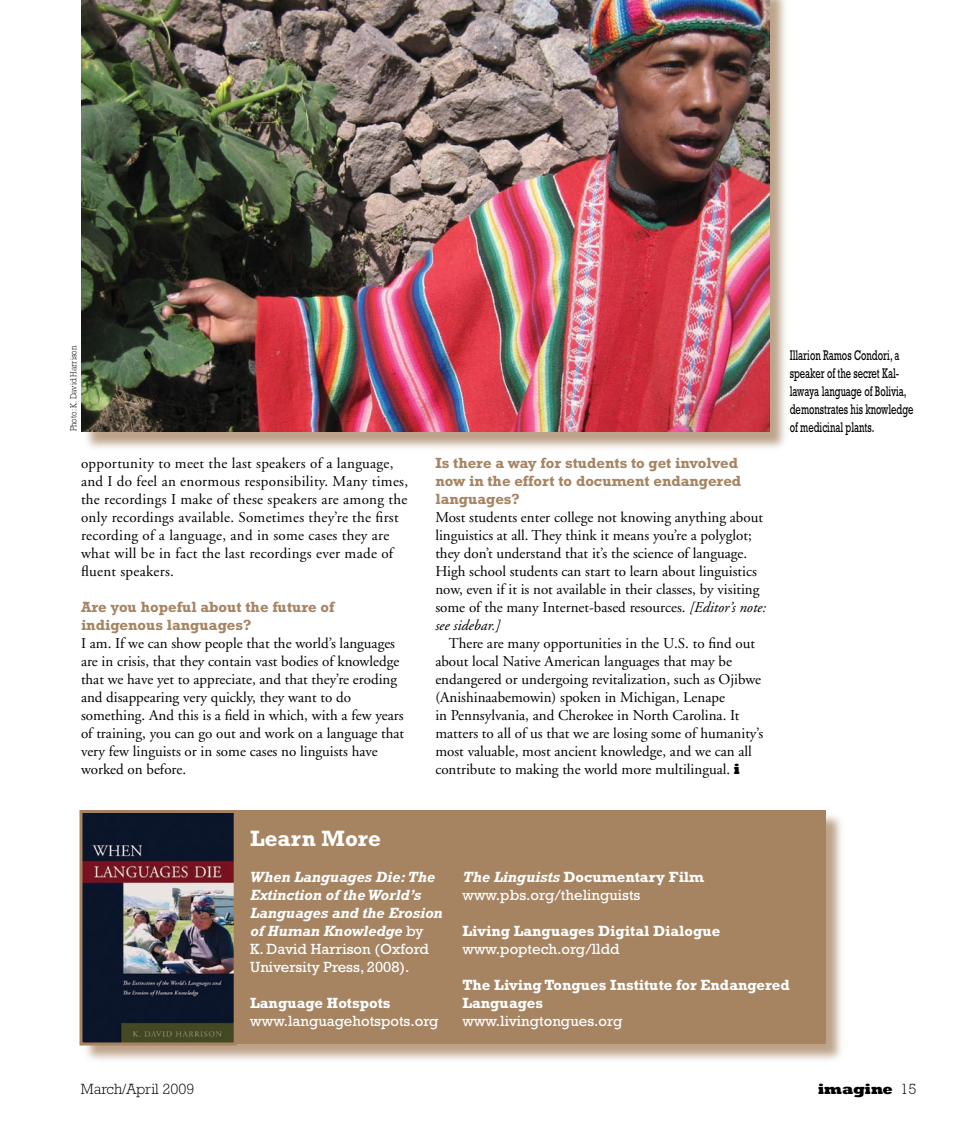
<style>
.page{position:relative;width:972px;height:1134px;background:#fff}
.page>*{position:absolute;margin:0;border:0;box-sizing:border-box;transform-origin:0 0}
.t1{font:700 22.5px "Rockwell";color:#fff}
.t2{font:15px/18px "Adobe Garamond";color:#000}
.t3{font:15px/18px "Adobe Garamond";letter-spacing:.02em;color:#000}
.t4{font:700 15px/18px "Rockwell";color:#a68462}
.t5{font:italic 700 15px/18px "Rockwell";color:#fff}
.t6{font:15px/18px "Rockwell";color:#fff}
.t7{font:700 15px/18px "Rockwell";color:#fff}
.t8{font:300 15px "Rockwell";color:#000}
.t9{font:800 15px "Rockwell";color:#000}
.t10{font:14.25px/18px "Rockwell";color:#000;scale:.66 1}
.t11{font:300 9px "Rockwell";color:#000;scale:.9 1}
.s1{font-style:italic}
.s2{font-family:"Rockwell";font-weight:800}
.s3{font-weight:400;font-style:normal}
.s4{font-weight:700;font-style:italic}
.s5{font-weight:700}
.s6{font-weight:300}
</style>
<div class="page">
<div style="left:82px;top:812px;width:763px;height:253px;background:#a68462;opacity:.75"></div>
<div style="left:81px;top:810px;width:745px;height:234px;background:#a68462"></div>
<img style="left:84px;top:814px;width:149px;height:228px">
<div style="left:80px;top:810px;width:157px;height:236px;border:3px solid #a68462"></div>
<div style="left:82px;top:0;width:707px;height:452px;background:#a68462;opacity:.75"></div>
<img style="left:81px;top:0;width:689px;height:432px">
<p class="t11" style="left:68px;top:431px;width:97px;rotate:-90deg">Photo: K. David Harrison</p>
<p class="t3" style="left:81px;top:455px;width:329px">opportunity to meet the last speakers of a language, and I do feel an enormous responsibility. Many times, the recordings I make of these speakers are among the only recordings available. Sometimes they’re the first recording of a language, and in some cases they are what will be in fact the last recordings ever made of fluent speakers.</p>
<p class="t4" style="left:81px;top:598px;width:255px">Are you hopeful about the future of indigenous languages?</p>
<p class="t2" style="left:81px;top:635px;width:325px">I am. If we can show people that the world’s languages are in crisis, that they contain vast bodies of knowledge that we have yet to appreciate, and that they’re eroding and disappearing very quickly, they want to do something. And this is a field in which, with a few years of training, you can go out and work on a language that very few linguists or in some cases no linguists have worked on before.</p>
<p class="t4" style="left:435px;top:454px;width:307px">Is there a way for students to get involved now in the effort to document endangered languages?</p>
<p class="t2" style="left:435px;top:509px;width:332px">Most students enter college not knowing anything about linguistics at all. They think it means you’re a polyglot; they don’t understand that it’s the science of language.<br>High school students can start to learn about linguistics now, even if it is not available in their classes, by visiting some of the many Internet-based resources. <span class="s1">[Editor’s note: see sidebar.]</span></p>
<p class="t2" style="left:435px;top:635px;width:329px;text-indent:14px">There are many opportunities in the U.S. to find out about local Native American languages that may be endangered or undergoing revitalization, such as Ojibwe (Anishinaabemowin) spoken in Michigan, Lenape<br>in Pennsylvania, and Cherokee in North Carolina. It matters to all of us that we are losing some of humanity’s most valuable, most ancient knowledge, and we can all contribute to making the world more multilingual. <span class="s2">i</span></p>
<p class="t10" style="left:790px;top:346px;width:189px">Illarion Ramos Condori, a speaker of the secret Kal&shy;lawaya language of Bolivia, demonstrates his knowledge</p>
<p class="t10" style="left:790px;top:418px;width:130px">of medicinal plants.</p>
<h1 class="t1" style="left:250px;top:825px;width:132px">Learn More</h1>
<p class="t5" style="left:250px;top:868px;width:194px">When Languages Die: The<br>Extinction of the World’s<br>Languages and the Erosion of Human Knowledge <span class="s3">by<br>K. David Harrison (Oxford<br>University Press, 2008).</span></p>
<p class="t7" style="left:250px;top:994px;width:142px">Language Hotspots</p>
<p class="t6" style="left:250px;top:1012px;width:190px">www.languagehotspots.org</p>
<p class="t6" style="left:462px;top:868px;width:243px"><span class="s4">The Linguists</span> <span class="s5">Documentary Film </span>www.pbs.org/thelinguists</p>
<p class="t7" style="left:462px;top:922px;width:260px">Living Languages Digital Dialogue</p>
<p class="t6" style="left:462px;top:940px;width:158px">www.poptech.org/lldd</p>
<p class="t7" style="left:462px;top:976px;width:329px">The Living Tongues Institute for Endangered<br>Languages</p>
<p class="t6" style="left:462px;top:1012px;width:161px">www.livingtongues.org</p>
<p class="t8" style="left:81px;top:1080px;width:115px">March/April 2009</p>
<p class="t9" style="left:818px;top:1080px;width:100px">imagine <span class="s6">15</span></p>
</div>
